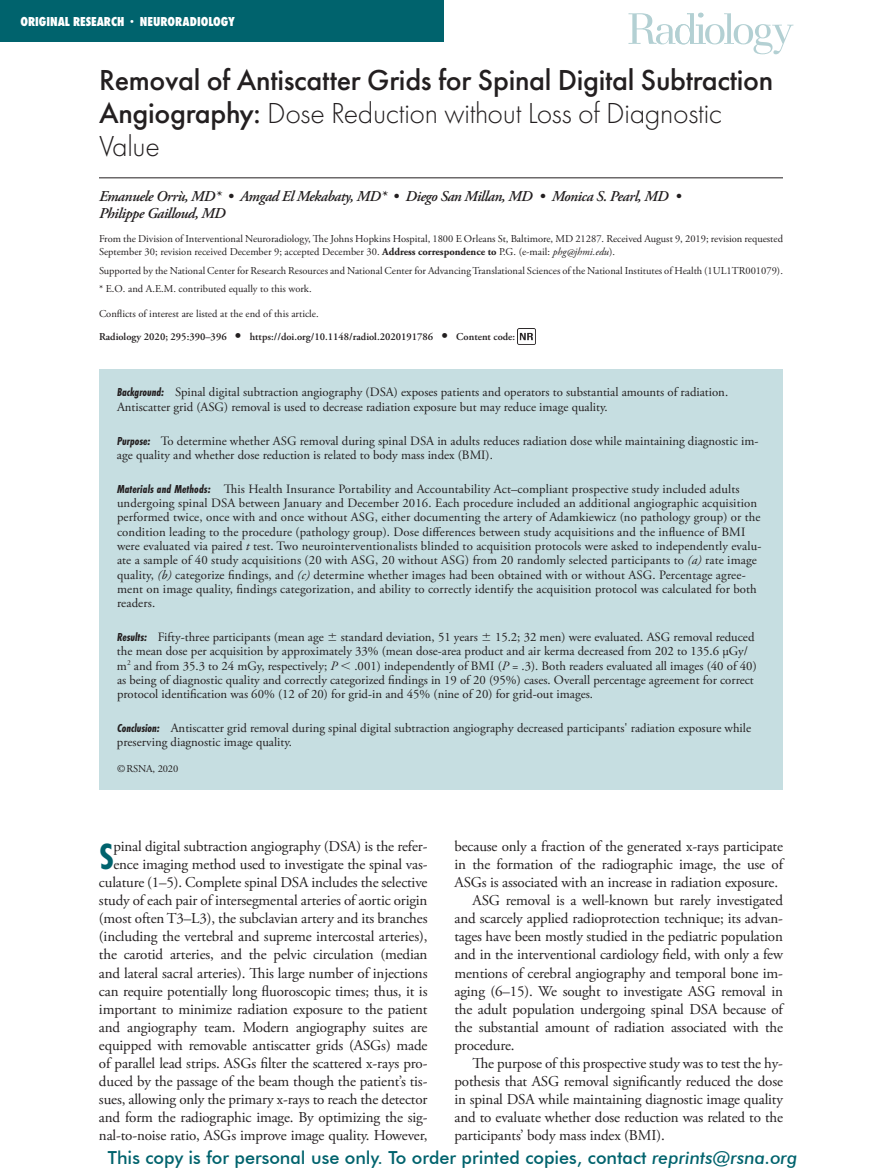
<style>
.page{position:relative;width:891px;height:1175px;background:#fff}
.page>*{position:absolute;margin:0;border:0;box-sizing:border-box;transform-origin:0 0}
.t1{font:700 37.8px "Futura PT Cond";color:#00636d}
.t2{font:500 30px/33px "Futura PT";letter-spacing:-.01em;color:#231f20}
.t3{font:500 18px "Futura BT";color:#00636d}
.t4{font:15px/18px "Adobe Garamond Pro";letter-spacing:-.01em;color:#231f20;text-align:right}
.t5{font:italic 600 15px/16.5px "Adobe Garamond Pro";letter-spacing:-.03em;color:#231f20}
.t6{font:800 13.5px "Futura PT Cond";color:#fff}
.t7{font:12.75px/14.2px "Adobe Garamond Pro";color:#231f20}
.t8{font:10.5px/12.8px "Adobe Garamond Pro";color:#231f20}
.t9{font:600 10.5px/22.5px "Adobe Garamond Pro";color:#231f20}
.s1{font-size:10.5px}
.s2{font-weight:300}
.s3{font-weight:700}
.s4{font-style:italic}
.s5{font-weight:400}
.s6{font-size:16.5px}
.s7{font-family:"Futura PT Cond";font-weight:700;font-style:italic;font-size:12px}
.s8{font-family:"Universal Greekwith Math Pi"}
</style>
<div class="page">
<div style="left:0;top:0;width:444px;height:42px;background:#00636d"></div>
<hr style="left:99px;top:177px;width:684px;height:1px;background:#231f20">
<img style="left:518px;top:328px;width:18px;height:16px">
<div style="left:99px;top:369px;width:684px;height:420px;background:#c6dee1"></div>
<svg style="left:629px;top:13px;width:164px;height:41px"></svg>
<p class="t6" style="left:20px;top:14px;width:216px">ORIGINAL RESEARCH <span class="s1">•</span> NEURORADIOLOGY</p>
<h2 class="t2" style="left:99px;top:64px;width:676px">Removal of Antiscatter Grids for Spinal Digital Subtraction<br>Angiography: <span class="s2">Dose Reduction without Loss of Diagnostic<br>Value</span></h2>
<p class="t5" style="left:99px;top:189px;width:584px">Emanuele Orrù, MD* • Amgad El Mekabaty, MD* • Diego San Millan, MD • Monica S. Pearl, MD •<br>Philippe Gailloud, MD</p>
<p class="t8" style="left:99px;top:233px;width:686px">From the Division of Interventional Neuroradiology, The Johns Hopkins Hospital, 1800 E Orleans St, Baltimore, MD 21287. Received August 9, 2019; revision requested<br>September 30; revision received December 9; accepted December 30. <span class="s3">Address correspondence to</span> P.G. (e-mail: <span class="s4">phg@jhmi.edu</span>).</p>
<p class="t8" style="left:99px;top:261px;width:685px;line-height:18.8px">Supported by the National Center for Research Resources and National Center for Advancing Translational Sciences of the National Institutes of Health (1UL1TR001079). * E.O. and A.E.M. contributed equally to this work.</p>
<p class="t9" style="left:99px;top:302px;width:418px"><span class="s5">Conflicts of interest are listed at the end of this article.<br></span>Radiology 2020; 295:390–396 <span class="s6">•</span> https://doi.org/10.1148/radiol.2020191786 <span class="s6">•</span> Content code:</p>
<p class="t7" style="left:117px;top:385px;width:613px"><span class="s7">Background:</span> Spinal digital subtraction angiography (DSA) exposes patients and operators to substantial amounts of radiation.<br>Antiscatter grid (ASG) removal is used to decrease radiation exposure but may reduce image quality.</p>
<p class="t7" style="left:117px;top:434px;width:643px"><span class="s7">Purpose:</span> To determine whether ASG removal during spinal DSA in adults reduces radiation dose while maintaining diagnostic im&shy;age quality and whether dose reduction is related to body mass index (BMI).</p>
<p class="t7" style="left:117px;top:482px;width:646px"><span class="s7">Materials and Methods:</span> This Health Insurance Portability and Accountability Act–compliant prospective study included adults undergoing spinal DSA between January and December 2016. Each procedure included an additional angiographic acquisition performed twice, once with and once without ASG, either documenting the artery of Adamkiewicz (no pathology group) or the condition leading to the procedure (pathology group). Dose differences between study acquisitions and the influence of BMI were evaluated via paired <span class="s4">t</span> test. Two neurointerventionalists blinded to acquisition protocols were asked to independently evalu&shy;ate a sample of 40 study acquisitions (20 with ASG, 20 without ASG) from 20 randomly selected participants to <span class="s4">(a)</span> rate image quality, <span class="s4">(b)</span> categorize findings, and <span class="s4">(c)</span> determine whether images had been obtained with or without ASG. Percentage agree&shy;ment on image quality, findings categorization, and ability to correctly identify the acquisition protocol was calculated for both readers.</p>
<p class="t7" style="left:117px;top:630px;width:641px"><span class="s7">Results:</span> Fifty-three participants (mean age <span class="s8">6</span> standard deviation, 51 years <span class="s8">6</span> 15.2; 32 men) were evaluated. ASG removal reduced the mean dose per acquisition by approximately 33% (mean dose-area product and air kerma decreased from 202 to 135.6 µGy/ m<sup>2</sup> and from 35.3 to 24 mGy, respectively; <span class="s4">P</span> <span class="s8">,</span> .001) independently of BMI (<span class="s4">P</span> = .3). Both readers evaluated all images (40 of 40) as being of diagnostic quality and correctly categorized findings in 19 of 20 (95%) cases. Overall percentage agreement for correct protocol identification was 60% (12 of 20) for grid-in and 45% (nine of 20) for grid-out images.</p>
<p class="t7" style="left:117px;top:721px;width:636px"><span class="s7">Conclusion:</span> Antiscatter grid removal during spinal digital subtraction angiography decreased participants' radiation exposure while preserving diagnostic image quality.</p>
<p class="t8" style="left:117px;top:762px;width:63px">©RSNA, 2020</p>
<p class="t4" style="left:99px;top:838px;width:330px">pinal digital subtraction angiography (DSA) is the refer&shy;ence imaging method used to investigate the spinal vas&shy;culature (1–5). Complete spinal DSA includes the selective study of each pair of intersegmental arteries of aortic origin (most often T3–L3), the subclavian artery and its branches (including the vertebral and supreme intercostal arteries), the carotid arteries, and the pelvic circulation (median and lateral sacral arteries). This large number of injections can require potentially long fluoroscopic times; thus, it is important to minimize radiation exposure to the patient and angiography team. Modern angiography suites are equipped with removable antiscatter grids (ASGs) made of parallel lead strips. ASGs filter the scattered x-rays pro&shy;duced by the passage of the beam though the patient’s tis&shy;sues, allowing only the primary x-rays to reach the detector and form the radiographic image. By optimizing the sig&shy;nal-to-noise ratio, ASGs improve image quality. However,</p>
<p class="t4" style="left:454px;top:838px;width:330px">because only a fraction of the generated x-rays participate</p>
<h1 class="t1" style="left:99px;top:835px;width:16px">S</h1>
<p class="t4" style="left:454px;top:856px;width:330px">in the formation of the radiographic image, the use of</p>
<p class="t4" style="left:454px;top:874px;width:325px">ASGs is associated with an increase in radiation exposure.</p>
<p class="t4" style="left:472px;top:892px;width:312px">ASG removal is a well-known but rarely investigated</p>
<p class="t4" style="left:454px;top:910px;width:330px">and scarcely applied radioprotection technique; its advan-</p>
<p class="t4" style="left:454px;top:928px;width:330px">tages have been mostly studied in the pediatric population</p>
<p class="t4" style="left:454px;top:946px;width:330px">and in the interventional cardiology field, with only a few</p>
<p class="t4" style="left:454px;top:964px;width:330px">mentions of cerebral angiography and temporal bone im-</p>
<p class="t4" style="left:454px;top:982px;width:330px">aging (6–15). We sought to investigate ASG removal in</p>
<p class="t4" style="left:454px;top:1000px;width:330px">the adult population undergoing spinal DSA because of</p>
<p class="t4" style="left:454px;top:1018px;width:330px">the substantial amount of radiation associated with the</p>
<p class="t4" style="left:454px;top:1036px;width:62px">procedure.</p>
<p class="t4" style="left:472px;top:1054px;width:312px">The purpose of this prospective study was to test the hy-</p>
<p class="t4" style="left:454px;top:1072px;width:330px">pothesis that ASG removal significantly reduced the dose</p>
<p class="t4" style="left:454px;top:1090px;width:330px">in spinal DSA while maintaining diagnostic image quality</p>
<p class="t4" style="left:454px;top:1108px;width:330px">and to evaluate whether dose reduction was related to the</p>
<p class="t4" style="left:454px;top:1126px;width:212px">participants’ body mass index (BMI).</p>
<h3 class="t3" style="left:108px;top:1146px;width:691px">This copy is for personal use only. To order printed copies, contact <span class="s4">reprints@rsna.org</span></h3>
</div>
